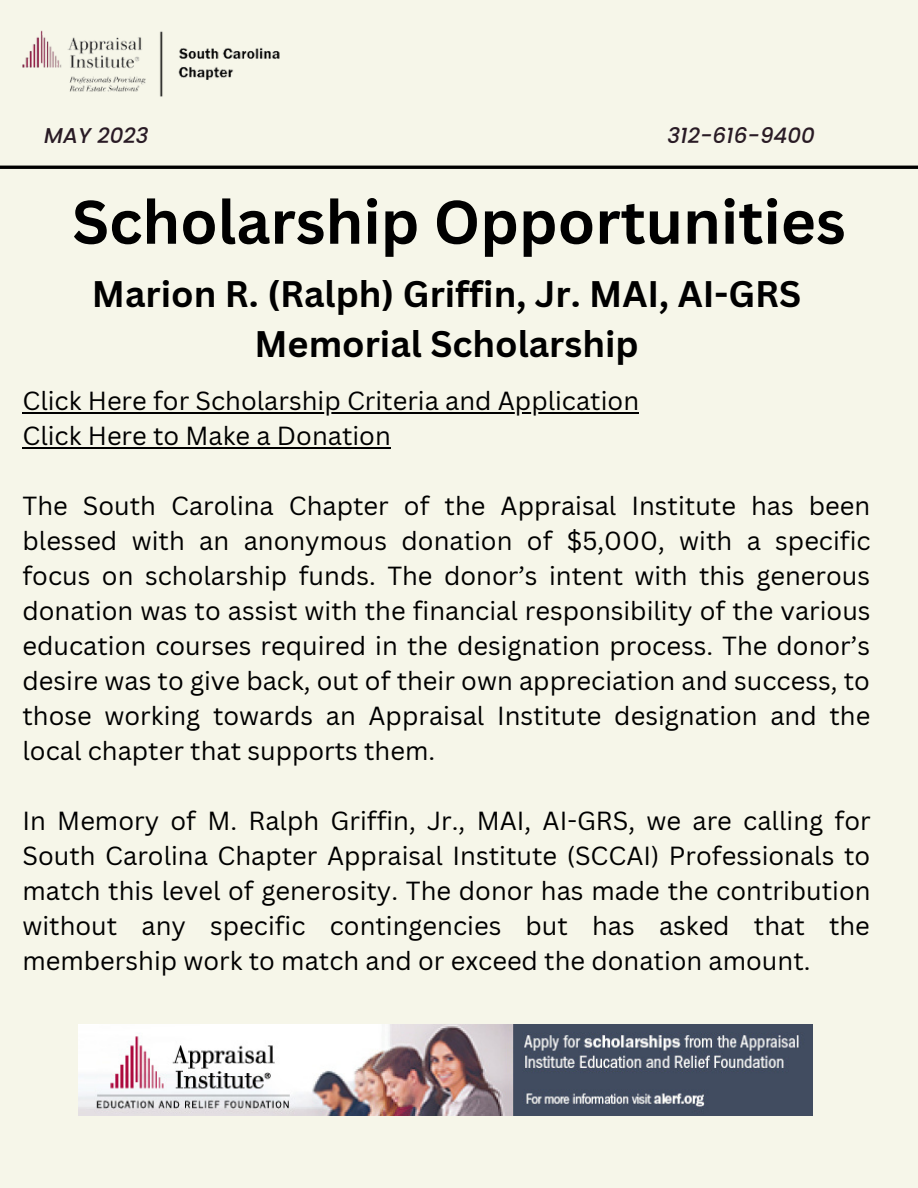
<style>
.page{position:relative;width:918px;height:1188px;background:#f6f6e9}
.page>*{position:absolute;margin:0;border:0;box-sizing:border-box;transform-origin:0 0}
.t1{font:700 60px "Canva Sans";color:#000}
.t2{font:700 36px/49.9px "Canva Sans";color:#000;text-align:center}
.t3{font:25.5px/35px "Canva Sans";color:#000;text-align:justify}
.t4{font:italic 500 21.45px "Poppins";color:#291b25}
</style>
<div class="page">
<hr style="left:0;top:166px;width:918px;height:3px;background:#000">
<img style="left:22px;top:30px;width:258px;height:67px">
<img style="left:78px;top:1025px;width:735px;height:91px">
<hr style="left:22px;top:412px;width:617px;height:1px;background:#000">
<hr style="left:22px;top:447px;width:369px;height:1px;background:#000">
<p class="t4" style="left:44px;top:121px;width:106px">MAY 2023</p>
<p class="t4" style="left:668px;top:121px;width:149px">312-616-9400</p>
<h1 class="t1" style="left:72px;top:180px;width:775px">Scholarship Opportunities</h1>
<h2 class="t2" style="left:92px;top:268px;width:711px">Marion R. (Ralph) Griffin, Jr. MAI, AI-GRS<br>Memorial Scholarship</h2>
<p class="t3" style="left:22px;top:383px;width:618px">Click Here for Scholarship Criteria and Application<br>Click Here to Make a Donation</p>
<p class="t3" style="left:22px;top:488px;width:850px">The South Carolina Chapter of the Appraisal Institute has been blessed with an anonymous donation of $5,000, with a specific focus on scholarship funds. The donor’s intent with this generous donation was to assist with the financial responsibility of the various education courses required in the designation process. The donor’s desire was to give back, out of their own appreciation and success, to those working towards an Appraisal Institute designation and the local chapter that supports them.</p>
<p class="t3" style="left:22px;top:803px;width:850px">In Memory of M. Ralph Griffin, Jr., MAI, AI-GRS, we are calling for South Carolina Chapter Appraisal Institute (SCCAI) Professionals to match this level of generosity. The donor has made the contribution without any specific contingencies but has asked that the membership work to match and or exceed the donation amount.</p>
</div>
